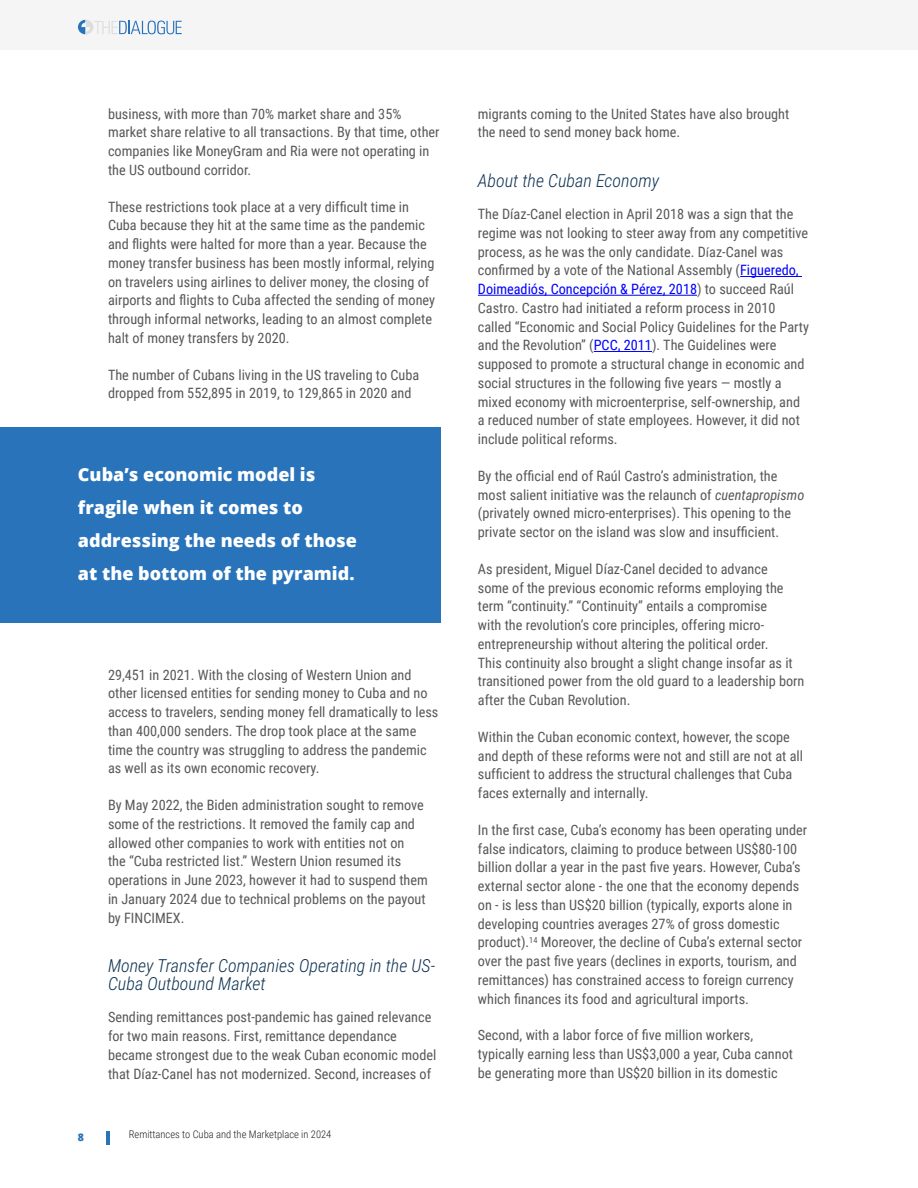
<style>
.page{position:relative;width:918px;height:1188px;background:#fff}
.page>*{position:absolute;margin:0;border:0;box-sizing:border-box;transform-origin:0 0}
.Callout-12pt_-_white{font:800 18px/33px "Open Sans";color:#fff}
.Head_2__real{font:italic 300 18px/18px "Roboto Condensed";color:#0c3151}
.Body_Text{font:14.25px/18.8px "Roboto Condensed";color:#57585a}
.t1{font:300 10.5px "Roboto Condensed";color:#231f20}
.t2{font:800 10.5px "Open Sans";color:#2873ba}
.s1{font-family:"Calibri"}
.s2{color:#00f}
.s3{font-style:italic}
</style>
<div class="page">
<div style="left:0;top:0;width:918px;height:50px;background:#f5f5f6"></div>
<hr style="left:106px;top:1131px;width:3px;height:14px;background:#2873ba">
<svg style="left:78px;top:20px;width:104px;height:14px"></svg>
<hr style="left:740px;top:276px;width:62px;height:1px;background:#00f">
<hr style="left:478px;top:295px;width:219px;height:1px;background:#00f">
<hr style="left:594px;top:351px;width:58px;height:1px;background:#00f">
<div style="left:0;top:427px;width:440px;height:196px;background:#2873ba"></div>
<p class="Body_Text" style="left:108px;top:104px;width:333px">business, with more than 70% market share and 35% market share relative to all transactions. By that time, other companies like MoneyGram and Ria were not operating in the US outbound corridor.</p>
<p class="Body_Text" style="left:108px;top:197px;width:329px">These restrictions took place at a very difficult time in Cuba because they hit at the same time as the pandemic and flights were halted for more than a year. Because the money transfer business has been mostly informal, relying on travelers using airlines to deliver money, the closing of airports and flights to Cuba affected the sending of money through informal networks, leading to an almost complete halt of money transfers by 2020.</p>
<p class="Body_Text" style="left:108px;top:365px;width:313px">The number of Cubans living in the US traveling to Cuba dropped from 552,895 in 2019, to 129,865 in 2020 and</p>
<p class="Callout-12pt_-_white" style="left:78px;top:457px;width:281px">Cuba’s economic model is fragile when it comes to addressing the needs of those at the bottom of the pyramid.</p>
<p class="t2" style="left:78px;top:1129px;width:8px">8</p>
<p class="Body_Text" style="left:108px;top:665px;width:332px">29,451 in 2021. With the closing of Western Union and other licensed entities for sending money to Cuba and no access to travelers, sending money fell dramatically to less than 400,000 senders. The drop took place at the same time the country was struggling to address the pandemic as well as its own economic recovery.</p>
<p class="Body_Text" style="left:108px;top:795px;width:321px">By May 2022, the Biden administration sought to remove some of the restrictions. It removed the family cap and allowed other companies to work with entities not on<br>the “Cuba restricted list.” Western Union resumed its operations in June 2023, however it had to suspend them in January 2024 due to technical problems on the payout by FINCIMEX.</p>
<p class="Head_2__real" style="left:108px;top:956px;width:329px">Money Transfer Companies Operating in the US-<br>Cuba Outbound Market</p>
<p class="Body_Text" style="left:108px;top:1007px;width:330px">Sending remittances post-pandemic has gained relevance for two main reasons. First, remittance dependance became strongest due to the weak Cuban economic model that Díaz-Canel has not modernized. Second, increases of</p>
<p class="t1" style="left:129px;top:1127px;width:204px">Remittances to Cuba and the Marketplace in 2024</p>
<p class="Body_Text" style="left:478px;top:104px;width:313px">migrants coming to the United States have also brought the need to send money back home.</p>
<p class="Head_2__real" style="left:478px;top:171px;width:183px">About the Cuban Economy</p>
<p class="Body_Text" style="left:478px;top:204px;width:333px">The Díaz-Canel election in April 2018 was a sign that the regime was not looking to steer away from any competitive process, as he was the only candidate. D<span class="s1">í</span>az-Canel was confirmed by a vote of the National Assembly (<span class="s2">Figueredo, Doimeadiós, Concepción &amp; Pérez, 2018</span>) to succeed Raúl Castro. Castro had initiated a reform process in 2010 called “Economic and Social Policy Guidelines for the Party and the Revolution” (<span class="s2">PCC, 2011</span>). The Guidelines were supposed to promote a structural change in economic and social structures in the following five years — mostly a mixed economy with microenterprise, self-ownership, and a reduced number of state employees. However, it did not include political reforms.</p>
<p class="Body_Text" style="left:478px;top:466px;width:328px">By the official end of Raúl Castro’s administration, the most salient initiative was the relaunch of <span class="s3">cuentapropismo </span>(privately owned micro-enterprises). This opening to the private sector on the island was slow and insufficient.</p>
<p class="Body_Text" style="left:478px;top:559px;width:328px">As president, Miguel Díaz-Canel decided to advance<br>some of the previous economic reforms employing the term “continuity.” “Continuity” entails a compromise<br>with the revolution’s core principles, offering micro&shy;entrepreneurship without altering the political order.<br>This continuity also brought a slight change insofar as it transitioned power from the old guard to a leadership born after the Cuban Revolution.</p>
<p class="Body_Text" style="left:478px;top:727px;width:327px">Within the Cuban economic context, however, the scope and depth of these reforms were not and still are not at all sufficient to address the structural challenges that Cuba faces externally and internally.</p>
<p class="Body_Text" style="left:478px;top:820px;width:331px">In the first case, Cuba’s economy has been operating under false indicators, claiming to produce between US$80-100 billion dollar a year in the past five years. However, Cuba’s external sector alone - the one that the economy depends on - is less than US$20 billion (typically, exports alone in developing countries averages 27% of gross domestic product).<sup>14</sup> Moreover, the decline of Cuba’s external sector over the past five years (declines in exports, tourism, and remittances) has constrained access to foreign currency which finances its food and agricultural imports.</p>
<p class="Body_Text" style="left:478px;top:1025px;width:317px">Second, with a labor force of five million workers, typically earning less than US$3,000 a year, Cuba cannot be generating more than US$20 billion in its domestic</p>
</div>
